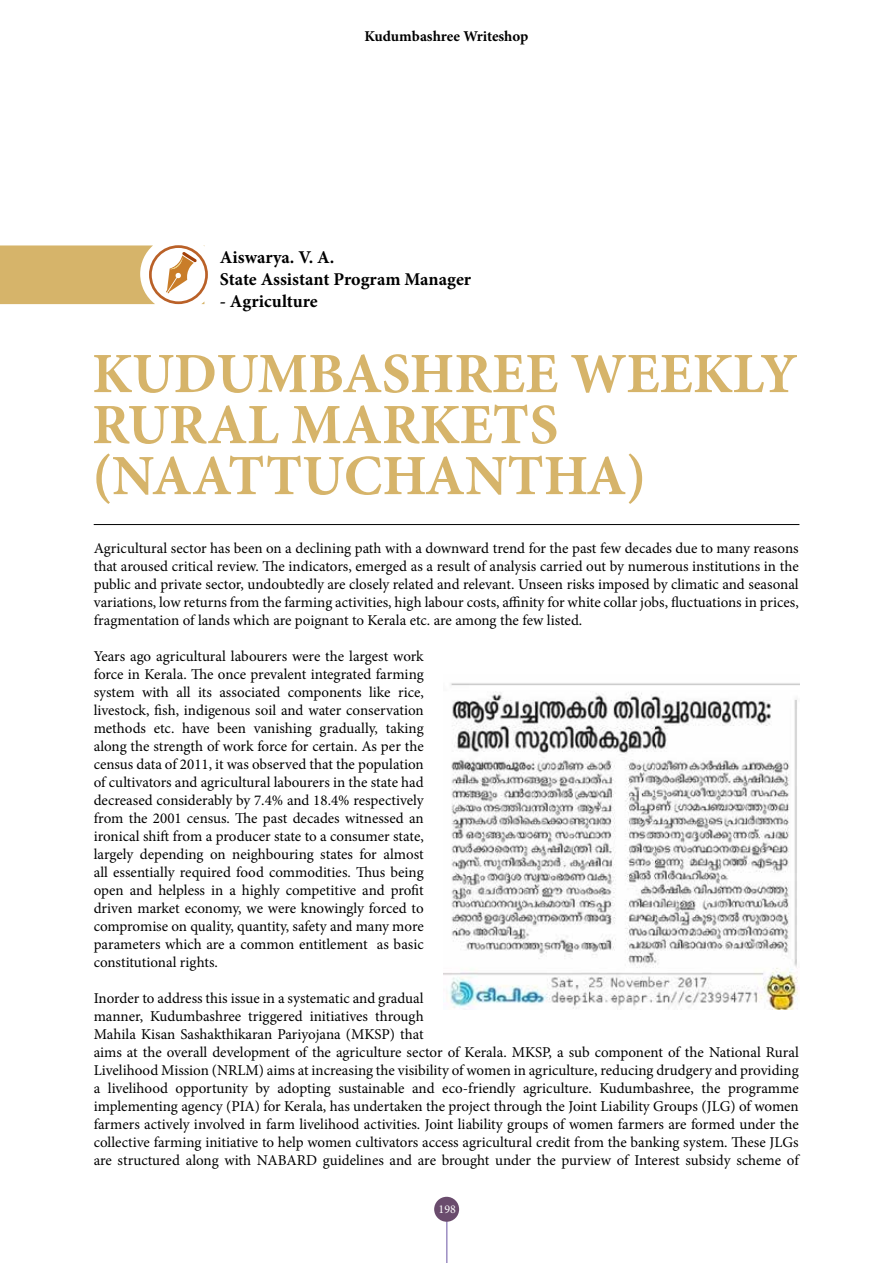
<style>
.page{position:relative;width:893px;height:1263px;background:#fff}
.page>*{position:absolute;margin:0;border:0;box-sizing:border-box;transform-origin:0 0}
.t1{font:700 57px/51px "Minion Pro";color:#d6b46a}
.t2{font:700 18px/21.6px "Minion Pro";color:#000}
.t3{font:15px/18px "Minion Pro";color:#000;text-align:justify}
.t4{font:700 15px "Minion Pro";letter-spacing:-.005em;color:#000}
.t5{font:12px "Minion Pro";color:#fff}
</style>
<div class="page">
<hr style="left:446px;top:1208px;width:1px;height:55px;background:#6b55a4">
<div style="left:434px;top:1197px;width:25px;height:25px;background:#6a4c6d;border-radius:50%"></div>
<svg style="left:0;top:245px;width:207px;height:59px"></svg>
<hr style="left:94px;top:524px;width:705px;height:1px;background:#000">
<img style="left:443px;top:683px;width:356px;height:326px">
<p class="t4" style="left:364px;top:25px;width:165px">Kudumbashree Writeshop</p>
<p class="t2" style="left:220px;top:247px;width:253px">Aiswarya. V. A.<br>State Assistant Program Manager</p>
<p class="t2" style="left:220px;top:290px;width:99px">- Agriculture</p>
<h1 class="t1" style="left:92px;top:348px;width:707px">KUDUMBASHREE WEEKLY<br>RURAL MARKETS (NAATTUCHANTHA)</h1>
<p class="t3" style="left:94px;top:539px;width:707px">Agricultural sector has been on a declining path with a downward trend for the past few decades due to many reasons that aroused critical review. The indicators, emerged as a result of analysis carried out by numerous institutions in the public and private sector, undoubtedly are closely related and relevant. Unseen risks imposed by climatic and seasonal variations, low returns from the farming activities, high labour costs, affinity for white collar jobs, fluctuations in prices, fragmentation of lands which are poignant to Kerala etc. are among the few listed.</p>
<p class="t3" style="left:94px;top:647px;width:332px">Years ago agricultural labourers were the largest work force in Kerala. The once prevalent integrated farming system with all its associated components like rice, livestock, fish, indigenous soil and water conservation methods etc. have been vanishing gradually, taking along the strength of work force for certain. As per the census data of 2011, it was observed that the population of cultivators and agricultural labourers in the state had decreased considerably by 7.4% and 18.4% respectively from the 2001 census. The past decades witnessed an ironical shift from a producer state to a consumer state, largely depending on neighbouring states for almost all essentially required food commodities. Thus being open and helpless in a highly competitive and profit driven market economy, we were knowingly forced to compromise on quality, quantity, safety and many more parameters which are a common entitlement as basic constitutional rights.</p>
<p class="t3" style="left:94px;top:989px;width:707px;text-align:left">Inorder to address this issue in a systematic and gradual<br>manner, Kudumbashree triggered initiatives through<br>Mahila Kisan Sashakthikaran Pariyojana (MKSP) that<br>aims at the overall development of the agriculture sector of Kerala. MKSP, a sub component of the National Rural Livelihood Mission (NRLM) aims at increasing the visibility of women in agriculture, reducing drudgery and providing a livelihood opportunity by adopting sustainable and eco-friendly agriculture. Kudumbashree, the programme implementing agency (PIA) for Kerala, has undertaken the project through the Joint Liability Groups (JLG) of women farmers actively involved in farm livelihood activities. Joint liability groups of women farmers are formed under the collective farming initiative to help women cultivators access agricultural credit from the banking system. These JLGs are structured along with NABARD guidelines and are brought under the purview of Interest subsidy scheme of</p>
<p class="t5" style="left:439px;top:1200px;width:19px">198</p>
</div>
